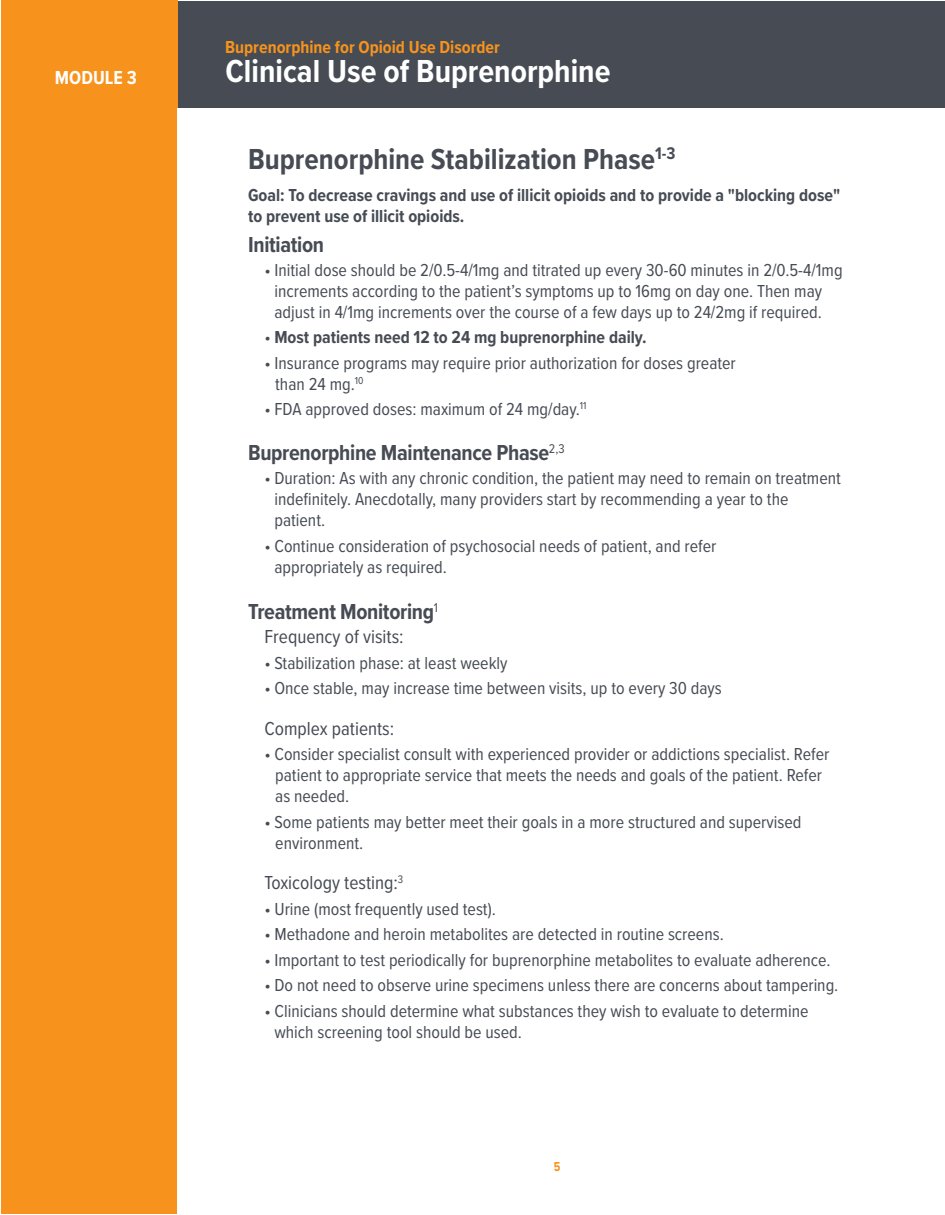
<style>
.page{position:relative;width:945px;height:1215px;background:#fff}
.page>*{position:absolute;margin:0;border:0;box-sizing:border-box;transform-origin:0 0}
.t1{font:700 33px "Proxima Nova Cond";color:#fff}
.t2{font:700 30px "Proxima Nova Cond";color:#464b54}
.t3{font:700 22.5px "Proxima Nova Cond";letter-spacing:-.015em;color:#464b54}
.t4{font:19.5px "Proxima Nova Cond";color:#464b54}
.t5{font:700 19.5px "Proxima Nova Cond";color:#fff}
.t6{font:18px/21px "Proxima Nova Cond";color:#464b54}
.t7{font:700 18px/21px "Proxima Nova Cond";color:#464b54}
.t8{font:700 18px "Proxima Nova Cond";color:#f7931d}
.t9{font:700 13.5px "Proxima Nova";color:#f7931d;scale:.81 1}
.s1{font-weight:400}
</style>
<div class="page">
<div style="left:2px;top:1px;width:943px;height:107px;background:#464b54"></div>
<div style="left:1px;top:0;width:176px;height:1213px;background:#f7931d"></div>
<p class="t5" style="left:55px;top:63px;width:84px">MODULE 3</p>
<p class="t8" style="left:225px;top:34px;width:276px">Buprenorphine for Opioid Use Disorder</p>
<h1 class="t1" style="left:226px;top:46px;width:386px">Clinical Use of Buprenorphine</h1>
<h2 class="t2" style="left:248px;top:137px;width:429px">Buprenorphine Stabilization Phase<sup>1-3</sup></h2>
<p class="t7" style="left:248px;top:184px;width:594px">Goal: To decrease cravings and use of illicit opioids and to provide a "blocking dose" to prevent use of illicit opioids.</p>
<p class="t3" style="left:248px;top:228px;width:78px">Initiation</p>
<p class="t6" style="left:264px;top:259px;width:580px;text-align:center">• Initial dose should be 2/0.5-4/1mg and titrated up every 30-60 minutes in 2/0.5-4/1mg increments according to the patient’s symptoms up to 16mg on day one. Then may adjust in 4/1mg increments over the course of a few days up to 24/2mg if required.</p>
<p class="t7" style="left:264px;top:326px;width:384px"><span class="s1">•</span> Most patients need 12 to 24 mg buprenorphine daily.</p>
<p class="t6" style="left:275px;top:352px;width:462px;text-indent:-11px">• Insurance programs may require prior authorization for doses greater than 24 mg.<sup>10</sup></p>
<p class="t6" style="left:264px;top:398px;width:324px">• FDA approved doses: maximum of 24 mg/day.<sup>11</sup></p>
<p class="t3" style="left:248px;top:436px;width:318px">Buprenorphine Maintenance Phase<sup>2,3</sup></p>
<p class="t6" style="left:274px;top:467px;width:568px;text-indent:-10px">• Duration: As with any chronic condition, the patient may need to remain on treatment indefinitely. Anecdotally, many providers start by recommending a year to the patient.</p>
<p class="t6" style="left:274px;top:535px;width:444px;text-indent:-10px">• Continue consideration of psychosocial needs of patient, and refer appropriately as required.</p>
<p class="t3" style="left:248px;top:595px;width:191px">Treatment Monitoring<sup>1</sup></p>
<p class="t4" style="left:264px;top:622px;width:141px">Frequency of visits:</p>
<p class="t6" style="left:264px;top:652px;width:245px">• Stabilization phase: at least weekly</p>
<p class="t6" style="left:264px;top:677px;width:459px">• Once stable, may increase time between visits, up to every 30 days</p>
<p class="t4" style="left:264px;top:714px;width:131px">Complex patients:</p>
<p class="t6" style="left:275px;top:743px;width:556px;text-indent:-11px">• Consider specialist consult with experienced provider or addictions specialist. Refer patient to appropriate service that meets the needs and goals of the patient. Refer as needed.</p>
<p class="t6" style="left:275px;top:811px;width:528px;text-indent:-11px">• Some patients may better meet their goals in a more structured and supervised environment.</p>
<p class="t4" style="left:264px;top:868px;width:140px">Toxicology testing:<sup>3</sup></p>
<p class="t6" style="left:264px;top:898px;width:233px">• Urine (most frequently used test).</p>
<p class="t6" style="left:264px;top:923px;width:461px">• Methadone and heroin metabolites are detected in routine screens.</p>
<p class="t6" style="left:264px;top:949px;width:568px">• Important to test periodically for buprenorphine metabolites to evaluate adherence.</p>
<p class="t6" style="left:264px;top:974px;width:575px">• Do not need to observe urine specimens unless there are concerns about tampering.</p>
<p class="t6" style="left:274px;top:1000px;width:536px;text-indent:-10px">• Clinicians should determine what substances they wish to evaluate to determine which screening tool should be used.</p>
<p class="t9" style="left:554px;top:1157px;width:10px">5</p>
</div>
